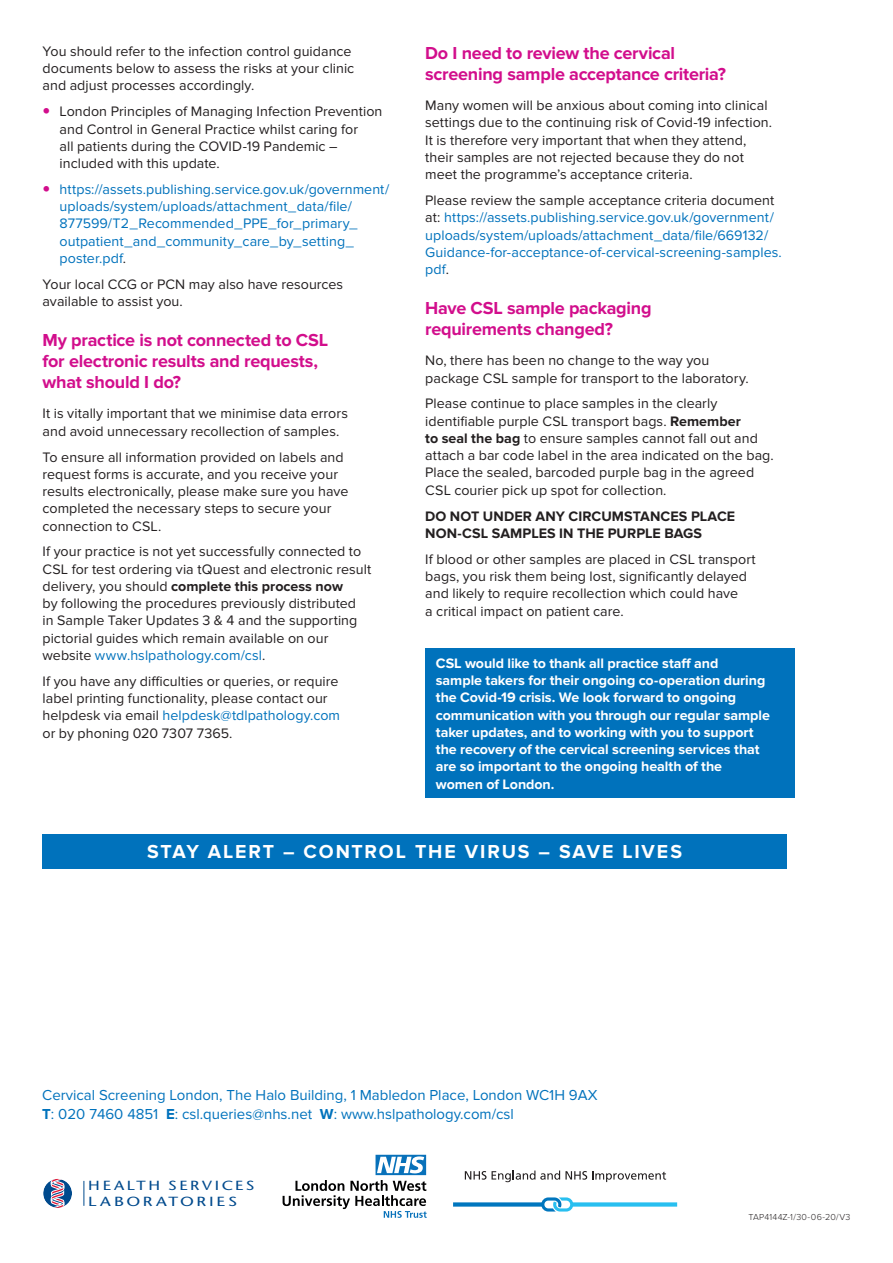
<style>
.page{position:relative;width:893px;height:1263px;background:#fff}
.page>*{position:absolute;margin:0;border:0;box-sizing:border-box;transform-origin:0 0}
.t1{font:700 19.5px "Proxima Nova";letter-spacing:.095em;color:#fff}
.t2{font:700 18px/21px "Proxima Nova";letter-spacing:-.015em;color:#d20e8c}
.t3{font:15px/18.8px "Proxima Nova";color:#0072bc}
.t4{font:14.25px/17.2px "Proxima Nova";letter-spacing:.005em;color:#231f20}
.t5{font:14.25px/17.2px "Proxima Nova";letter-spacing:.005em;color:#0072bc}
.t6{font:700 14.25px/17.2px "Proxima Nova";letter-spacing:-.005em;color:#fff}
.t7{font:700 14.25px/17.2px "Proxima Nova";letter-spacing:.005em;color:#231f20}
.t8{font:13.2px/15.9px "Stone Sans";letter-spacing:.16em;color:#004a8d;scale:1.26 1}
.t9{font:300 9px "Proxima Nova";letter-spacing:.025em;color:#231f20}
.s1{color:#231f20}
.s2{font-weight:700}
.s3{color:#0072bc}
</style>
<div class="page">
<svg style="left:84px;top:1181px;width:1px;height:25px"></svg>
<svg style="left:43px;top:1179px;width:29px;height:29px"></svg>
<svg style="left:283px;top:1155px;width:144px;height:63px"></svg>
<svg style="left:541px;top:1197px;width:32px;height:14px"></svg>
<svg style="left:453px;top:1202px;width:90px;height:4px"></svg>
<svg style="left:571px;top:1202px;width:106px;height:4px"></svg>
<svg style="left:465px;top:1171px;width:21px;height:9px"></svg>
<svg style="left:492px;top:1170px;width:174px;height:12px"></svg>
<div style="left:425px;top:648px;width:370px;height:149px;background:#0072bc"></div>
<div style="left:43px;top:834px;width:744px;height:35px;background:#0072bc"></div>
<p class="t4" style="left:43px;top:43px;width:313px">You should refer to the infection control guidance documents below to assess the risks at your clinic and adjust processes accordingly.</p>
<p class="t4" style="left:60px;top:103px;width:324px">London Principles of Managing Infection Prevention and Control in General Practice whilst caring for<br>all patients during the COVID-19 Pandemic – included with this update.</p>
<p class="t5" style="left:60px;top:181px;width:331px">https://assets.publishing.service.gov.uk/government/ uploads/system/uploads/attachment_data/file/ 877599/T2_Recommended_PPE_for_primary_ outpatient_and_community_care_by_setting_ poster.pdf<span class="s1">.</span></p>
<p class="t4" style="left:43px;top:276px;width:302px">Your local CCG or PCN may also have resources available to assist you.</p>
<p class="t2" style="left:43px;top:330px;width:287px">My practice is not connected to CSL for electronic results and requests, what should I do?</p>
<p class="t4" style="left:43px;top:405px;width:307px">It is vitally important that we minimise data errors and avoid unnecessary recollection of samples.</p>
<p class="t4" style="left:43px;top:448px;width:307px">To ensure all information provided on labels and request forms is accurate, and you receive your results electronically, please make sure you have completed the necessary steps to secure your connection to CSL.</p>
<p class="t4" style="left:43px;top:543px;width:330px">If your practice is not yet successfully connected to CSL for test ordering via tQuest and electronic result delivery, you should <span class="s2">complete this process now<br></span>by following the procedures previously distributed<br>in Sample Taker Updates 3 &amp; 4 and the supporting pictorial guides which remain available on our website <span class="s3">www.hslpathology.com/csl</span>.</p>
<p class="t4" style="left:43px;top:673px;width:299px">If you have any difficulties or queries, or require label printing functionality, please contact our helpdesk via email <span class="s3">helpdesk@tdlpathology.com </span>or by phoning 020 7307 7365.</p>
<p class="t2" style="left:425px;top:43px;width:302px">Do I need to review the cervical screening sample acceptance criteria?</p>
<p class="t4" style="left:425px;top:97px;width:348px">Many women will be anxious about coming into clinical settings due to the continuing risk of Covid-19 infection.<br>It is therefore very important that when they attend, their samples are not rejected because they do not meet the programme’s acceptance criteria.</p>
<p class="t5" style="left:425px;top:192px;width:358px"><span class="s1">Please review the sample acceptance criteria document at:</span> https://assets.publishing.service.gov.uk/government/ uploads/system/uploads/attachment_data/file/669132/ Guidance-for-acceptance-of-cervical-screening-samples. pdf<span class="s1">.</span></p>
<p class="t2" style="left:425px;top:298px;width:228px">Have CSL sample packaging requirements changed?</p>
<p class="t4" style="left:425px;top:352px;width:325px">No, there has been no change to the way you package CSL sample for transport to the laboratory.</p>
<p class="t4" style="left:425px;top:395px;width:350px">Please continue to place samples in the clearly identifiable purple CSL transport bags. <span class="s2">Remember<br>to seal the bag</span> to ensure samples cannot fall out and attach a bar code label in the area indicated on the bag.<br>Place the sealed, barcoded purple bag in the agreed CSL courier pick up spot for collection.</p>
<p class="t7" style="left:425px;top:507px;width:312px">DO NOT UNDER ANY CIRCUMSTANCES PLACE<br>NON-CSL SAMPLES IN THE PURPLE BAGS</p>
<p class="t4" style="left:425px;top:551px;width:332px">If blood or other samples are placed in CSL transport bags, you risk them being lost, significantly delayed and likely to require recollection which could have<br>a critical impact on patient care.</p>
<p class="t6" style="left:436px;top:655px;width:336px">CSL would like to thank all practice staff and<br>sample takers for their ongoing co-operation during the Covid-19 crisis. We look forward to ongoing communication with you through our regular sample taker updates, and to working with you to support the recovery of the cervical screening services that are so important to the ongoing health of the women of London.</p>
<h1 class="t1" style="left:147px;top:841px;width:537px">STAY ALERT – CONTROL THE VIRUS – SAVE LIVES</h1>
<p class="t3" style="left:42px;top:1086px;width:557px">Cervical Screening London, The Halo Building, 1 Mabledon Place, London WC1H 9AX<br><span class="s2">T</span>: 020 7460 4851 <span class="s2">E</span>: csl.queries@nhs.net <span class="s2">W</span>: www.hslpathology.com/csl</p>
<p class="t8" style="left:88px;top:1177px;width:134px">HEALTH SERVICES<br>LABORATORIES</p>
<p class="t9" style="left:748px;top:1212px;width:104px">TAP4144Z-1/30-06-20/V3</p>
</div>
